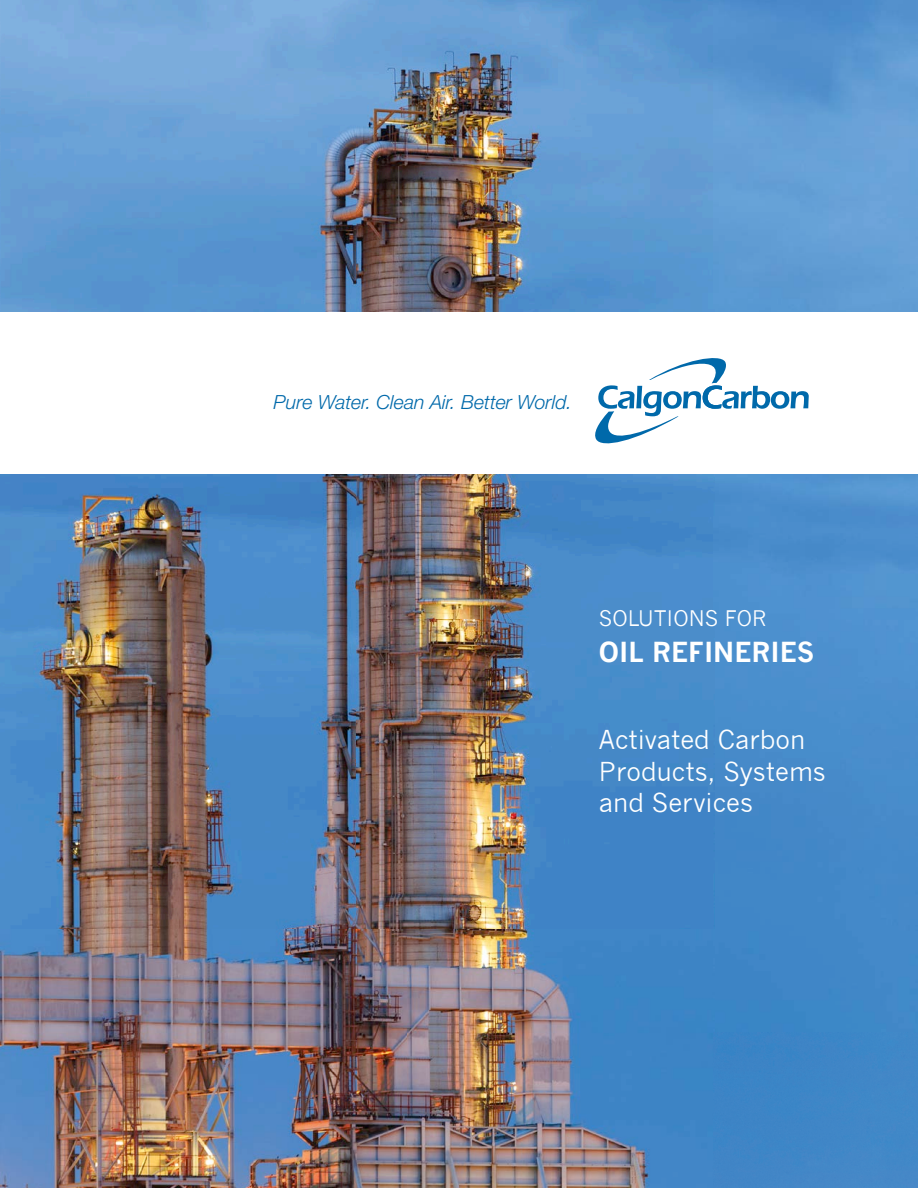
<style>
.page{position:relative;width:918px;height:1188px;background:#fff}
.page>*{position:absolute;margin:0;border:0;box-sizing:border-box;transform-origin:0 0}
.t1{font:700 27px "News Gothic";color:#fff}
.t2{font:25.5px/31.5px "News Gothic";color:#fff}
.t3{font:21px "News Gothic";color:#fff}
.t4{font:italic 300 19.5px "Helvetica Neue LT Std";color:#0069aa}
</style>
<div class="page">
<img style="left:0;top:0;width:918px;height:1188px">
<img style="left:0;top:0;width:1px;height:312px">
<div style="left:0;top:312px;width:918px;height:162px;background:#fff"></div>
<svg style="left:595px;top:358px;width:214px;height:86px"></svg>
<p class="t4" style="left:274px;top:390px;width:300px">Pure Water. Clean Air. Better World.</p>
<p class="t3" style="left:599px;top:606px;width:169px">SOLUTIONS FOR</p>
<p class="t1" style="left:599px;top:635px;width:217px">OIL REFINERIES</p>
<p class="t2" style="left:599px;top:724px;width:229px">Activated Carbon<br>Products, Systems and Services</p>
</div>
